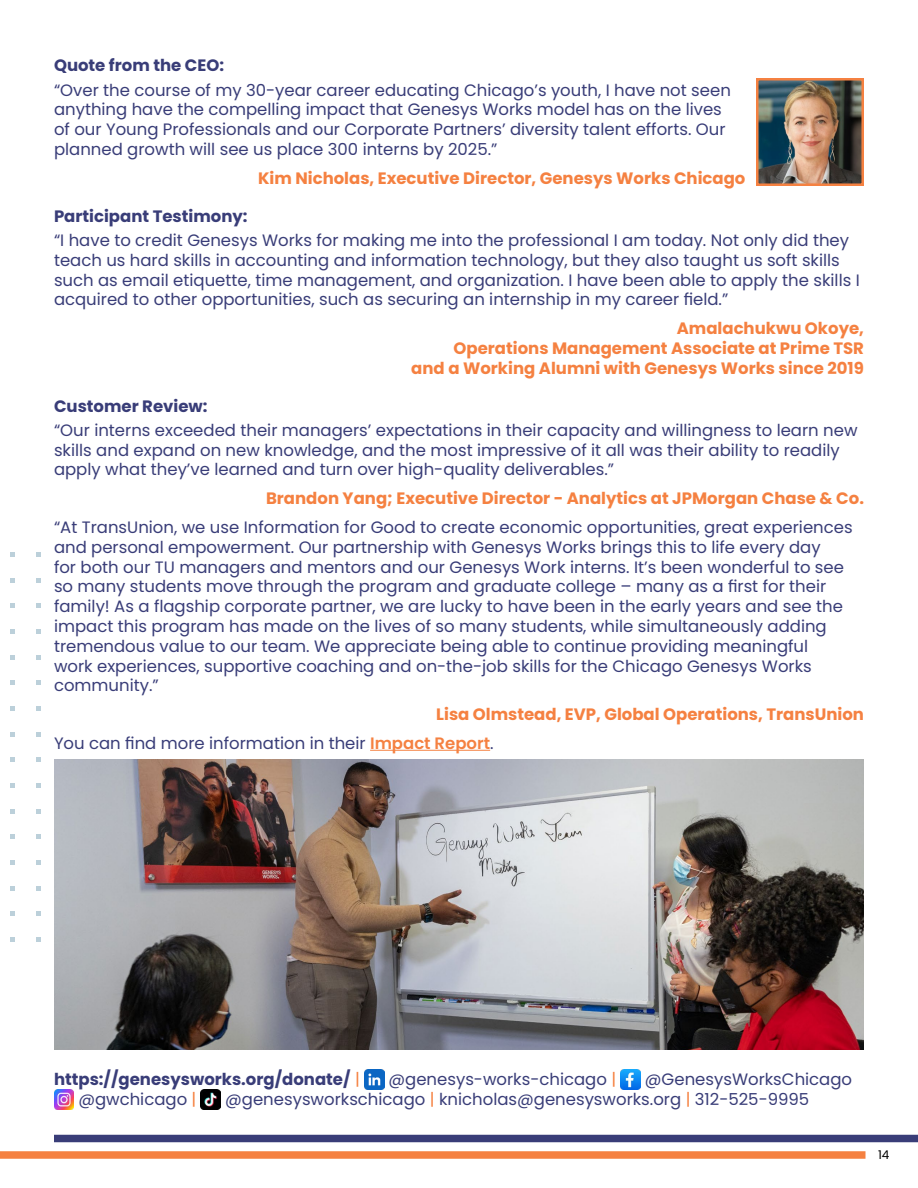
<style>
.page{position:relative;width:918px;height:1188px;background:#fff}
.page>*{position:absolute;margin:0;border:0;box-sizing:border-box;transform-origin:0 0}
.Copy{font:16.5px/19.8px "Poppins";color:#393d78}
.Byline{font:700 16.5px "Poppins";color:#f58141}
.Subhead_2{font:700 16.5px "Poppins";color:#393d78}
.Copy-2{font:700 16.5px "Poppins";color:#393d78}
.t1{font:12px "Poppins";color:#000}
.s1{font-weight:600;color:#f58141}
.s2{font-weight:400;color:#f58141}
.s3{color:#f58141}
</style>
<div class="page">
<div style="left:0;top:1151px;width:866px;height:8px;background:#f58141"></div>
<div style="left:54px;top:1135px;width:864px;height:7px;background:#393d78"></div>
<hr style="left:370px;top:750px;width:120px;height:1px;background:#f58141">
<img style="left:760px;top:82px;width:100px;height:100px">
<div style="left:756px;top:78px;width:108px;height:108px;border:3px solid #f58141"></div>
<img style="left:364px;top:1070px;width:20px;height:20px">
<img style="left:621px;top:1070px;width:20px;height:20px">
<img style="left:54px;top:1090px;width:20px;height:20px">
<img style="left:201px;top:1090px;width:20px;height:20px">
<svg style="left:10px;top:552px;width:5px;height:5px"></svg>
<svg style="left:36px;top:552px;width:4px;height:5px"></svg>
<svg style="left:10px;top:578px;width:5px;height:4px"></svg>
<svg style="left:10px;top:603px;width:5px;height:5px"></svg>
<svg style="left:10px;top:629px;width:5px;height:5px"></svg>
<svg style="left:10px;top:655px;width:5px;height:5px"></svg>
<svg style="left:10px;top:680px;width:5px;height:5px"></svg>
<svg style="left:10px;top:706px;width:5px;height:5px"></svg>
<svg style="left:10px;top:732px;width:5px;height:5px"></svg>
<svg style="left:10px;top:757px;width:5px;height:5px"></svg>
<svg style="left:10px;top:783px;width:5px;height:5px"></svg>
<svg style="left:10px;top:809px;width:5px;height:5px"></svg>
<svg style="left:10px;top:834px;width:5px;height:5px"></svg>
<svg style="left:10px;top:860px;width:5px;height:5px"></svg>
<svg style="left:10px;top:886px;width:5px;height:5px"></svg>
<svg style="left:10px;top:912px;width:5px;height:4px"></svg>
<svg style="left:10px;top:937px;width:5px;height:5px"></svg>
<svg style="left:36px;top:578px;width:4px;height:4px"></svg>
<svg style="left:36px;top:603px;width:4px;height:5px"></svg>
<svg style="left:36px;top:629px;width:4px;height:5px"></svg>
<svg style="left:36px;top:655px;width:4px;height:5px"></svg>
<svg style="left:36px;top:680px;width:4px;height:5px"></svg>
<svg style="left:36px;top:706px;width:4px;height:5px"></svg>
<svg style="left:36px;top:732px;width:4px;height:5px"></svg>
<svg style="left:36px;top:757px;width:4px;height:5px"></svg>
<svg style="left:36px;top:783px;width:4px;height:5px"></svg>
<svg style="left:36px;top:809px;width:4px;height:5px"></svg>
<svg style="left:36px;top:834px;width:4px;height:5px"></svg>
<svg style="left:36px;top:860px;width:4px;height:5px"></svg>
<svg style="left:36px;top:886px;width:4px;height:5px"></svg>
<svg style="left:36px;top:912px;width:4px;height:4px"></svg>
<svg style="left:36px;top:937px;width:4px;height:5px"></svg>
<img style="left:54px;top:759px;width:810px;height:291px">
<p class="Subhead_2" style="left:54px;top:56px;width:172px">Quote from the CEO:</p>
<p class="Copy" style="left:54px;top:80px;width:678px">“Over the course of my 30-year career educating Chicago’s youth, I have not seen anything have the compelling impact that Genesys Works model has on the lives of our Young Professionals and our Corporate Partners’ diversity talent efforts. Our planned growth will see us place 300 interns by 2025.”</p>
<p class="Byline" style="left:258px;top:168px;width:489px">Kim Nicholas, Executive Director, Genesys Works Chicago</p>
<p class="Subhead_2" style="left:54px;top:206px;width:195px">Participant Testimony:</p>
<p class="Copy" style="left:54px;top:230px;width:807px">“I have to credit Genesys Works for making me into the professional I am today. Not only did they teach us hard skills in accounting and information technology, but they also taught us soft skills such as email etiquette, time management, and organization. I have been able to apply the skills I acquired to other opportunities, such as securing an internship in my career field.”</p>
<p class="Byline" style="left:677px;top:319px;width:189px">Amalachukwu Okoye,</p>
<p class="Byline" style="left:454px;top:339px;width:412px">Operations Management Associate at Prime TSR</p>
<p class="Byline" style="left:411px;top:358px;width:454px">and a Working Alumni with Genesys Works since 2019</p>
<p class="Subhead_2" style="left:54px;top:396px;width:155px">Customer Review:</p>
<p class="Copy" style="left:54px;top:420px;width:805px">“Our interns exceeded their managers’ expectations in their capacity and willingness to learn new skills and expand on new knowledge, and the most impressive of it all was their ability to readily apply what they’ve learned and turn over high-quality deliverables.”</p>
<p class="Byline" style="left:266px;top:489px;width:599px">Brandon Yang; Executive Director - Analytics at JPMorgan Chase &amp; Co.</p>
<p class="Copy" style="left:54px;top:517px;width:800px">“At TransUnion, we use Information for Good to create economic opportunities, great experiences and personal empowerment. Our partnership with Genesys Works brings this to life every day<br>for both our TU managers and mentors and our Genesys Work interns. It’s been wonderful to see so many students move through the program and graduate college – many as a first for their family! As a flagship corporate partner, we are lucky to have been in the early years and see the impact this program has made on the lives of so many students, while simultaneously adding tremendous value to our team. We appreciate being able to continue providing meaningful<br>work experiences, supportive coaching and on-the-job skills for the Chicago Genesys Works community.”</p>
<p class="Byline" style="left:436px;top:705px;width:429px">Lisa Olmstead, EVP, Global Operations, TransUnion</p>
<p class="Copy" style="left:54px;top:733px;width:440px">You can find more information in their <span class="s1">Impact Report</span>.</p>
<p class="Copy-2" style="left:54px;top:1070px;width:307px">https://genesysworks.org/donate/ <span class="s2">|</span></p>
<p class="Copy" style="left:389px;top:1070px;width:229px">@genesys-works-chicago <span class="s3">|</span></p>
<p class="Copy" style="left:645px;top:1070px;width:209px">@GenesysWorksChicago</p>
<p class="Copy" style="left:78px;top:1090px;width:120px">@gwchicago <span class="s3">|</span></p>
<p class="Copy" style="left:225px;top:1090px;width:586px">@genesysworkschicago <span class="s3">|</span> knicholas@genesysworks.org <span class="s3">|</span> 312-525-9995</p>
<p class="t1" style="left:878px;top:1148px;width:13px">14</p>
</div>
